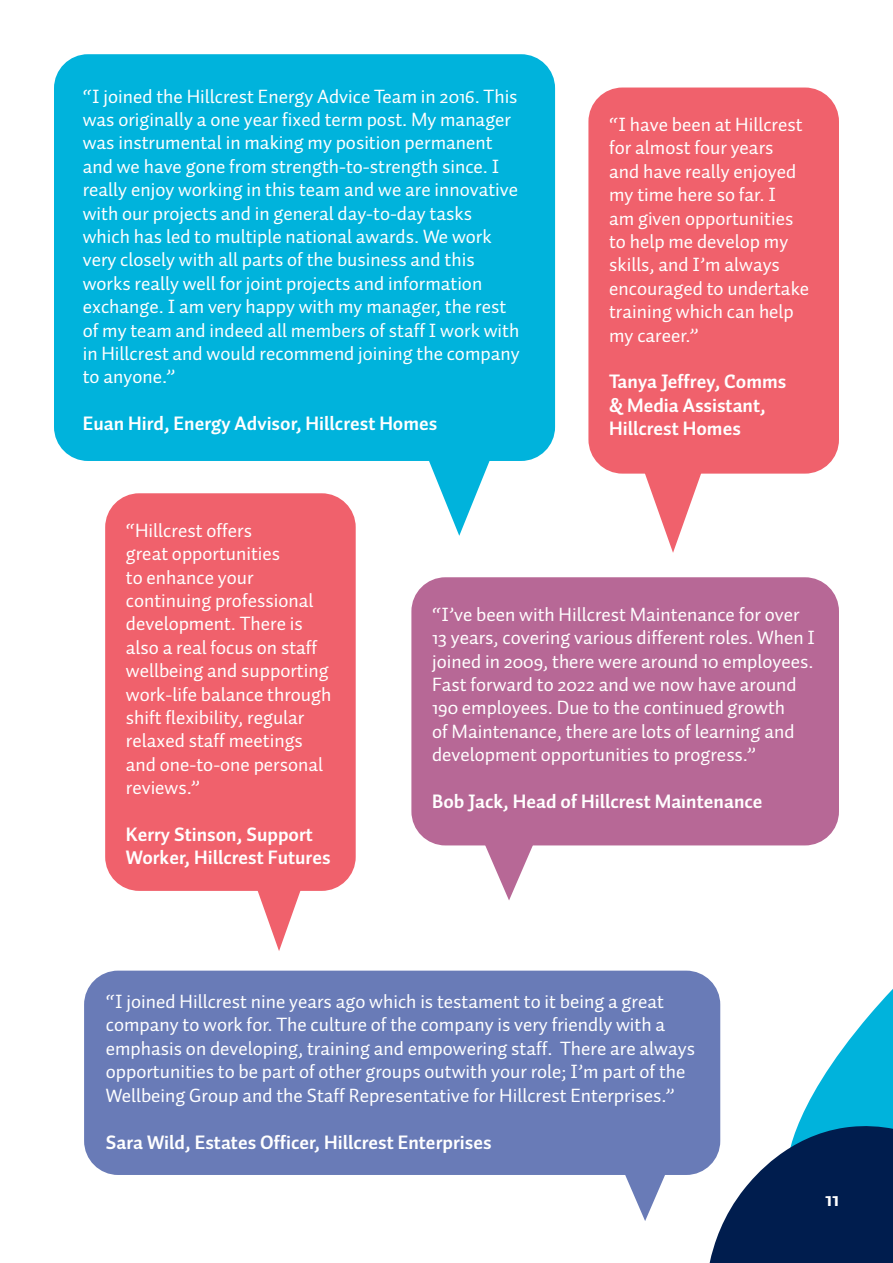
<style>
.page{position:relative;width:893px;height:1263px;background:#fff}
.page>*{position:absolute;margin:0;border:0;box-sizing:border-box;transform-origin:0 0}
.t1{font:700 21px "Auto Pro";color:#fff}
.t2{font:19.5px/23.4px "Auto Pro";color:#fff}
.t3{font:700 19.5px/23.4px "Auto Pro";color:#fff}
</style>
<div class="page">
<svg style="left:710px;top:989px;width:183px;height:274px"></svg>
<svg style="left:429px;top:461px;width:61px;height:75px"></svg>
<div style="left:54px;top:54px;width:501px;height:407px;background:#00b3dc;border-radius:34px"></div>
<svg style="left:645px;top:474px;width:56px;height:79px"></svg>
<div style="left:588px;top:88px;width:251px;height:386px;background:#f0616c;border-radius:34px"></div>
<svg style="left:463px;top:845px;width:92px;height:55px"></svg>
<div style="left:411px;top:577px;width:428px;height:268px;background:#b76896;border-radius:34px"></div>
<svg style="left:257px;top:889px;width:76px;height:62px"></svg>
<div style="left:105px;top:493px;width:251px;height:398px;background:#f0616c;border-radius:34px"></div>
<svg style="left:625px;top:1175px;width:40px;height:46px"></svg>
<div style="left:84px;top:971px;width:636px;height:204px;background:#697bb7;border-radius:34px"></div>
<p class="t2" style="left:83px;top:84px;width:438px">“I joined the Hillcrest Energy Advice Team in 2016. This was originally a one year fixed term post. My manager was instrumental in making my position permanent and we have gone from strength-to-strength since. I really enjoy working in this team and we are innovative with our projects and in general day-to-day tasks which has led to multiple national awards. We work very closely with all parts of the business and this works really well for joint projects and information exchange. I am very happy with my manager, the rest of my team and indeed all members of staff I work with in Hillcrest and would recommend joining the company to anyone.”</p>
<p class="t3" style="left:83px;top:411px;width:356px">Euan Hird, Energy Advisor, Hillcrest Homes</p>
<p class="t2" style="left:609px;top:112px;width:202px">“I have been at Hillcrest for almost four years<br>and have really enjoyed my time here so far. I<br>am given opportunities to help me develop my skills, and I’m always encouraged to undertake training which can help my career.”</p>
<p class="t3" style="left:609px;top:370px;width:179px">Tanya Jeffrey, Comms &amp; Media Assistant,<br>Hillcrest Homes</p>
<p class="t2" style="left:126px;top:518px;width:207px">“Hillcrest offers<br>great opportunities<br>to enhance your continuing professional development. There is also a real focus on staff wellbeing and supporting work-life balance through shift flexibility, regular relaxed staff meetings and one-to-one personal reviews.”</p>
<p class="t3" style="left:126px;top:822px;width:206px">Kerry Stinson, Support<br>Worker, Hillcrest Futures</p>
<p class="t2" style="left:432px;top:602px;width:384px">“I’ve been with Hillcrest Maintenance for over 13 years, covering various different roles. When I joined in 2009, there were around 10 employees.<br>Fast forward to 2022 and we now have around 190 employees. Due to the continued growth<br>of Maintenance, there are lots of learning and development opportunities to progress.”</p>
<p class="t3" style="left:432px;top:789px;width:332px">Bob Jack, Head of Hillcrest Maintenance</p>
<p class="t2" style="left:106px;top:989px;width:591px">“I joined Hillcrest nine years ago which is testament to it being a great company to work for. The culture of the company is very friendly with a emphasis on developing, training and empowering staff. There are always opportunities to be part of other groups outwith your role; I’m part of the Wellbeing Group and the Staff Representative for Hillcrest Enterprises.”</p>
<p class="t3" style="left:106px;top:1130px;width:387px">Sara Wild, Estates Officer, Hillcrest Enterprises</p>
<p class="t1" style="left:825px;top:1184px;width:15px">11</p>
</div>
